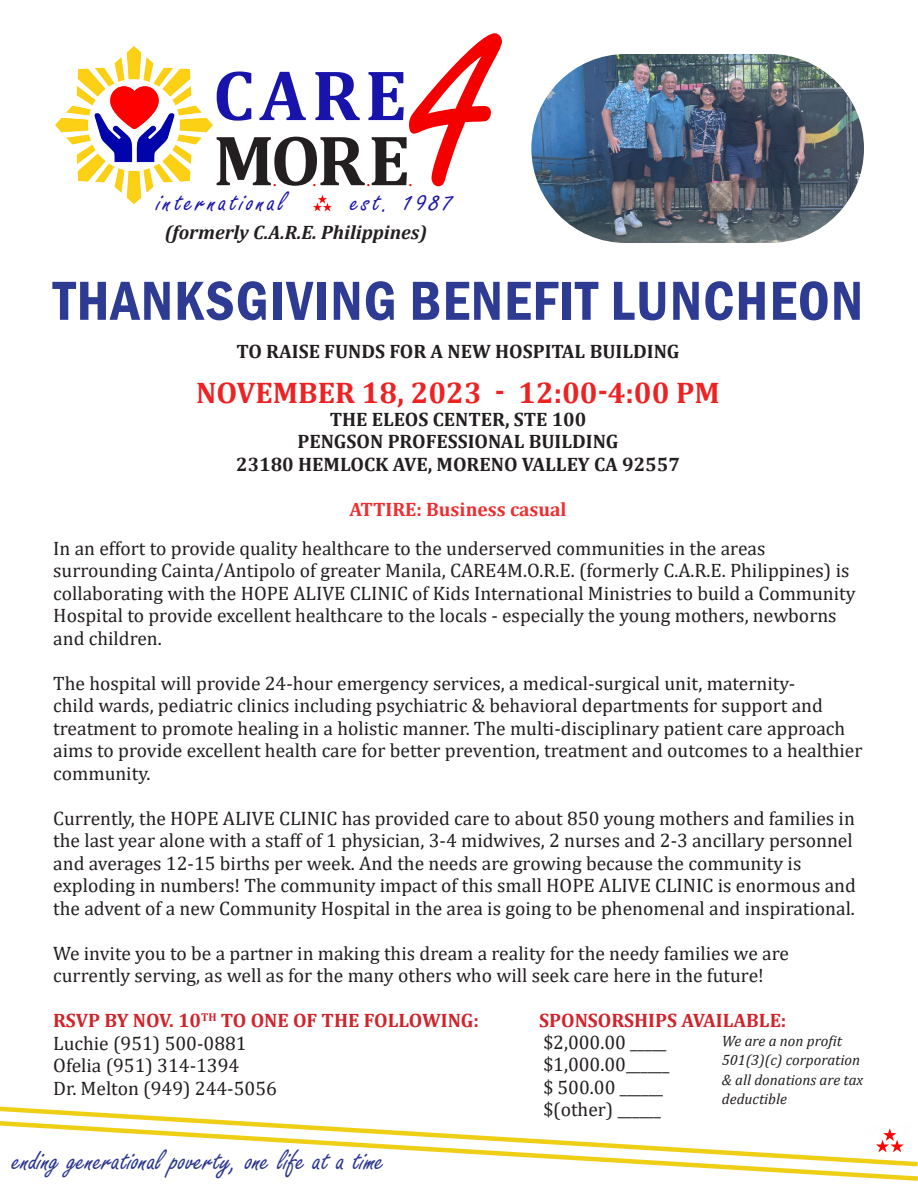
<style>
.page{position:relative;width:918px;height:1188px;background:#fff}
.page>*{position:absolute;margin:0;border:0;box-sizing:border-box;transform-origin:0 0}
.t1{font:301.8px "Freestyle Script";color:#f40000;scale:.85 1}
.t2{font:700 72px "Cambria";color:#231f20}
.t3{font:700 72px "Cambria";color:#1713ab}
.t4{font:600 condensed 57px "Franklin Gothic";letter-spacing:.02em;color:#2d3b93}
.t5{font:31.5px "Freestyle Script";color:#2a378e}
.t6{font:700 30px "Cambria";color:#ee2123}
.t7{font:30px "Freestyle Script";letter-spacing:.1em;color:#1713ab}
.t8{font:19.5px/22.5px "Cambria";color:#231f20}
.t9{font:700 19.5px "Cambria";color:#231f20}
.t10{font:700 19.5px "Cambria";color:#d1232a}
.t11{font:italic 700 19.5px "Cambria";color:#231f20}
.t12{font:700 19.5px "Cambria";color:#ee2d30}
.t13{font:18px "Myriad Pro";color:#f40000}
.t14{font:italic 15px/19.5px "Cambria";color:#231f20}
</style>
<div class="page">
<img style="left:55px;top:46px;width:158px;height:158px">
<div style="left:146px;top:193px;width:318px;height:18px;background:#fff"></div>
<img style="left:313px;top:195px;width:19px;height:17px">
<svg style="left:0;top:1106px;width:918px;height:75px"></svg>
<img style="left:867px;top:1124px;width:44px;height:31px">
<img style="left:531px;top:54px;width:333px;height:189px;border-radius:94px">
<p class="t1" style="left:411px;top:-66px;width:105px">4</p>
<p class="t3" style="left:213px;top:45px;width:195px">CARE</p>
<p class="t2" style="left:213px;top:110px;width:198px">MORE</p>
<p class="t13" style="left:273px;top:169px;width:5px">.</p>
<p class="t13" style="left:312px;top:169px;width:5px">.</p>
<p class="t13" style="left:366px;top:169px;width:5px">.</p>
<p class="t13" style="left:408px;top:169px;width:5px">.</p>
<p class="t7" style="left:157px;top:185px;width:130px">international</p>
<p class="t7" style="left:351px;top:185px;width:103px">est. 1987</p>
<p class="t11" style="left:165px;top:218px;width:264px">(formerly C.A.R.E. Philippines)</p>
<p class="t4" style="left:53px;top:263px;width:811px">THANKSGIVING BENEFIT LUNCHEON</p>
<p class="t9" style="left:237px;top:338px;width:444px">TO RAISE FUNDS FOR A NEW HOSPITAL BUILDING</p>
<p class="t6" style="left:196px;top:372px;width:525px">NOVEMBER 18, 2023 - 12:00-4:00 PM</p>
<p class="t9" style="left:330px;top:406px;width:258px">THE ELEOS CENTER, STE 100</p>
<p class="t9" style="left:298px;top:428px;width:323px">PENGSON PROFESSIONAL BUILDING</p>
<p class="t9" style="left:236px;top:451px;width:445px">23180 HEMLOCK AVE, MORENO VALLEY CA 92557</p>
<p class="t12" style="left:349px;top:496px;width:219px">ATTIRE: Business casual</p>
<p class="t8" style="left:53px;top:537px;width:804px">In an effort to provide quality healthcare to the underserved communities in the areas surrounding Cainta/Antipolo of greater Manila, CARE4M.O.R.E. (formerly C.A.R.E. Philippines) is collaborating with the HOPE ALIVE CLINIC of Kids International Ministries to build a Community Hospital to provide excellent healthcare to the locals - especially the young mothers, newborns and children.</p>
<p class="t8" style="left:53px;top:672px;width:811px">The hospital will provide 24-hour emergency services, a medical-surgical unit, maternity-<br>child wards, pediatric clinics including psychiatric &amp; behavioral departments for support and treatment to promote healing in a holistic manner. The multi-disciplinary patient care approach aims to provide excellent health care for better prevention, treatment and outcomes to a healthier community.</p>
<p class="t8" style="left:53px;top:807px;width:804px">Currently, the HOPE ALIVE CLINIC has provided care to about 850 young mothers and families in the last year alone with a staff of 1 physician, 3-4 midwives, 2 nurses and 2-3 ancillary personnel and averages 12-15 births per week. And the needs are growing because the community is exploding in numbers! The community impact of this small HOPE ALIVE CLINIC is enormous and the advent of a new Community Hospital in the area is going to be phenomenal and inspirational.</p>
<p class="t8" style="left:53px;top:942px;width:737px">We invite you to be a partner in making this dream a reality for the needy families we are currently serving, as well as for the many others who will seek care here in the future!</p>
<p class="t10" style="left:53px;top:1007px;width:427px">RSVP BY NOV. 10<sup>TH</sup> TO ONE OF THE FOLLOWING:</p>
<p class="t10" style="left:539px;top:1007px;width:249px">SPONSORSHIPS AVAILABLE:</p>
<p class="t8" style="left:53px;top:1032px;width:195px">Luchie (951) 500-0881</p>
<p class="t8" style="left:53px;top:1054px;width:188px">Ofelia (951) 314-1394</p>
<p class="t8" style="left:53px;top:1077px;width:225px">Dr. Melton (949) 244-5056</p>
<p class="t8" style="left:543px;top:1031px;width:125px">$2,000.00 _____</p>
<p class="t8" style="left:543px;top:1053px;width:128px">$1,000.00______</p>
<p class="t8" style="left:543px;top:1076px;width:121px">$ 500.00 ______</p>
<p class="t8" style="left:543px;top:1098px;width:119px">$(other) ______</p>
<p class="t14" style="left:722px;top:1030px;width:143px">We are a non profit<br>501(3)(c) corporation &amp; all donations are tax deductible</p>
<p class="t5" style="left:13px;top:1143px;width:373px">ending generational poverty, one life at a time</p>
</div>
